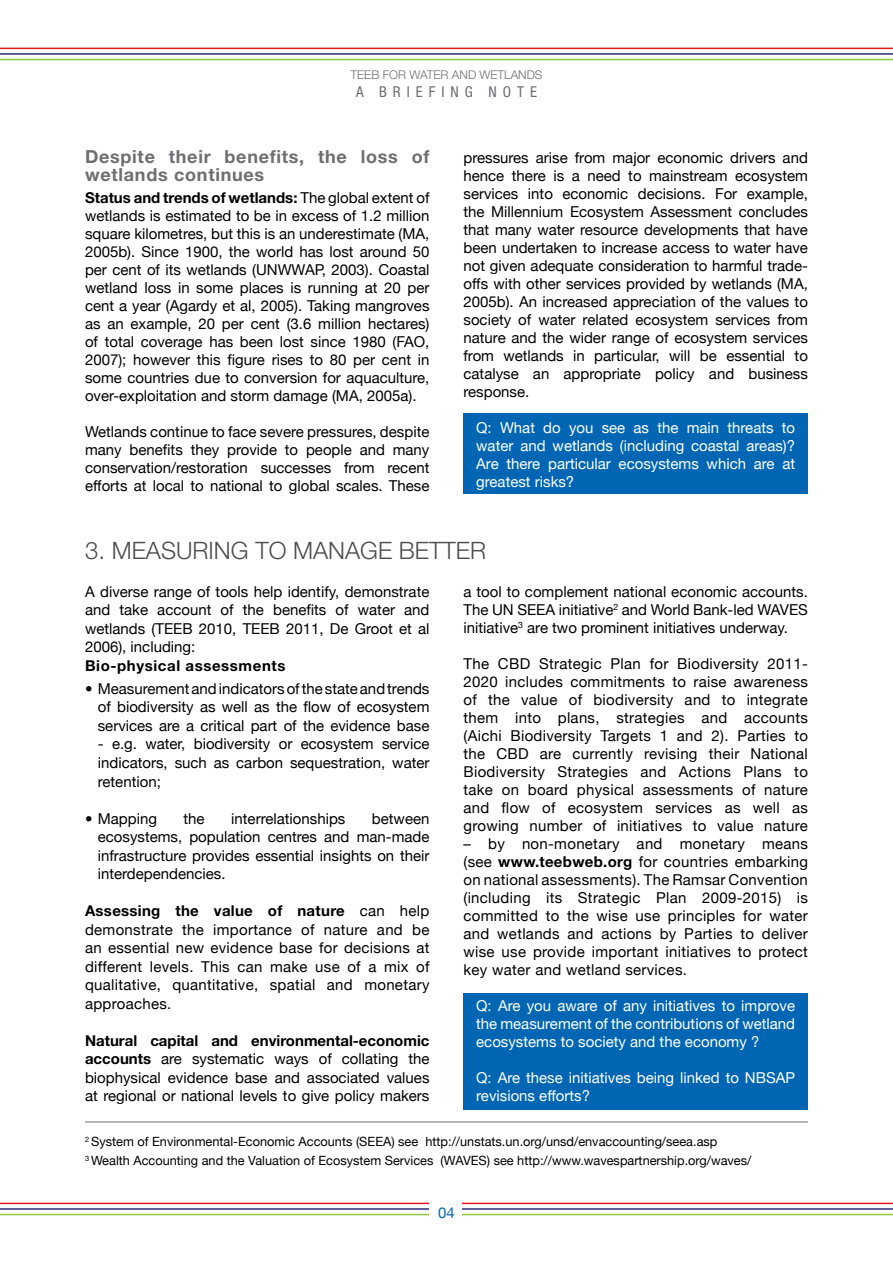
<style>
.page{position:relative;width:893px;height:1263px;background:#fff}
.page>*{position:absolute;margin:0;border:0;box-sizing:border-box;transform-origin:0 0}
.t1{font:300 24px "Helvetica Neue";color:#4d4d4f}
.t2{font:700 18px/18px "Helvetica Neue";letter-spacing:.04em;color:#6d6e71}
.t3{font:15px/18px "Helvetica Neue";color:#000;text-align:justify}
.t4{font:15px/18px "Helvetica Neue";color:#fff;text-align:justify}
.t5{font:700 15px "Helvetica Neue";letter-spacing:.04em;color:#000}
.t6{font:condensed 15px "Helvetica Neue";color:#6d6e71}
.t7{font:15px "Helvetica Neue";color:#0066b3}
.t8{font:12.75px/18.8px "Helvetica Neue";color:#000}
.t9{font:300 12px "Helvetica Neue";color:#6d6e71}
.s1{font-weight:700}
</style>
<div class="page">
<div style="left:463px;top:414px;width:344px;height:80px;background:#0066b3"></div>
<div style="left:463px;top:994px;width:345px;height:116px;background:#0066b3"></div>
<hr style="left:0;top:59px;width:893px;height:1px;background:#8dc63f">
<hr style="left:0;top:48px;width:893px;height:1px;background:#e11b22">
<hr style="left:0;top:53px;width:893px;height:2px;background:#2c2b7c">
<hr style="left:0;top:1214px;width:893px;height:1px;background:#8dc63f">
<hr style="left:0;top:1203px;width:893px;height:1px;background:#e11b22">
<hr style="left:0;top:1208px;width:893px;height:2px;background:#2c2b7c">
<div style="left:429px;top:1195px;width:33px;height:68px;background:#fff"></div>
<hr style="left:85px;top:1121px;width:723px;height:1px;background:#6d6e71">
<p class="t9" style="left:350px;top:67px;width:41px">TEEB FOR</p>
<p class="t9" style="left:409px;top:67px;width:103px">WATER AN D WETLAN</p>
<p class="t9" style="left:527px;top:67px;width:17px">DS</p>
<p class="t6" style="left:356px;top:83px;width:48px">A B RIE</p>
<p class="t6" style="left:429px;top:83px;width:87px">FIN G NOTE</p>
<p class="t2" style="left:85px;top:147px;width:346px">Despite their benefits, the loss of wetlands continues</p>
<p class="t3" style="left:85px;top:189px;width:346px"><span class="s1">Status and trends of wetlands:</span> The global extent of wetlands is estimated to be in excess of 1.2 million square kilometres, but this is an underestimate (MA, 2005b). Since 1900, the world has lost around 50 per cent of its wetlands (UNWWAP, 2003). Coastal wetland loss in some places is running at 20 per cent a year (Agardy et al, 2005). Taking mangroves as an example, 20 per cent (3.6 million hectares) of total coverage has been lost since 1980 (FAO, 2007); however this figure rises to 80 per cent in some countries due to conversion for aquaculture, over-exploitation and storm damage (MA, 2005a).</p>
<p class="t3" style="left:85px;top:423px;width:346px">Wetlands continue to face severe pressures, despite many benefits they provide to people and many conservation/restoration successes from recent efforts at local to national to global scales. These</p>
<p class="t3" style="left:463px;top:149px;width:346px">pressures arise from major economic drivers and hence there is a need to mainstream ecosystem services into economic decisions. For example, the Millennium Ecosystem Assessment concludes that many water resource developments that have been undertaken to increase access to water have not given adequate consideration to harmful trade&shy;offs with other services provided by wetlands (MA, 2005b). An increased appreciation of the values to society of water related ecosystem services from nature and the wider range of ecosystem services from wetlands in particular, will be essential to catalyse an appropriate policy and business response.</p>
<p class="t4" style="left:476px;top:419px;width:320px">Q: What do you see as the main threats to water and wetlands (including coastal areas)?<br>Are there particular ecosystems which are at greatest risks?</p>
<h1 class="t1" style="left:85px;top:536px;width:403px">3. MEASURING TO MANAGE BETTER</h1>
<p class="t3" style="left:85px;top:582px;width:346px;line-height:18.5px">A diverse range of tools help identify, demonstrate and take account of the benefits of water and wetlands (TEEB 2010, TEEB 2011, De Groot et al 2006), including:</p>
<p class="t5" style="left:85px;top:656px;width:202px">Bio-physical assessments</p>
<p class="t3" style="left:98px;top:679px;width:333px;line-height:18.5px;text-indent:-13px">• Measurement and indicators of the state and trends of biodiversity as well as the flow of ecosystem services are a critical part of the evidence base</p>
<p class="t3" style="left:98px;top:735px;width:333px;line-height:18.5px">- e.g. water, biodiversity or ecosystem service indicators, such as carbon sequestration, water retention;</p>
<p class="t3" style="left:85px;top:809px;width:73px">• Mapping</p>
<p class="t3" style="left:184px;top:809px;width:23px">the</p>
<p class="t3" style="left:231px;top:809px;width:116px">interrelationships</p>
<p class="t3" style="left:98px;top:809px;width:333px;line-height:18.5px;text-indent:274px">between ecosystems, population centres and man-made infrastructure provides essential insights on their interdependencies.</p>
<p class="t3" style="left:85px;top:901px;width:346px;line-height:18.5px"><span class="s1">Assessing the value of nature</span> can help demonstrate the importance of nature and be an essential new evidence base for decisions at different levels. This can make use of a mix of qualitative, quantitative, spatial and monetary approaches.</p>
<p class="t3" style="left:85px;top:1031px;width:346px;line-height:18.5px"><span class="s1">Natural capital and environmental-economic accounts</span> are systematic ways of collating the biophysical evidence base and associated values at regional or national levels to give policy makers</p>
<p class="t3" style="left:463px;top:582px;width:346px">a tool to complement national economic accounts.<br>The UN SEEA initiative<sup>2</sup> and World Bank-led WAVES initiative<sup>3</sup> are two prominent initiatives underway.</p>
<p class="t3" style="left:463px;top:654px;width:346px">The CBD Strategic Plan for Biodiversity 2011- 2020 includes commitments to raise awareness of the value of biodiversity and to integrate them into plans, strategies and accounts (Aichi Biodiversity Targets 1 and 2). Parties to the CBD are currently revising their National Biodiversity Strategies and Actions Plans to take on board physical assessments of nature and flow of ecosystem services as well as growing number of initiatives to value nature</p>
<p class="t3" style="left:463px;top:834px;width:346px">– by non-monetary and monetary means (see <span class="s1">www.teebweb.org</span> for countries embarking on national assessments). The Ramsar Convention (including its Strategic Plan 2009-2015) is committed to the wise use principles for water and wetlands and actions by Parties to deliver wise use provide important initiatives to protect key water and wetland services.</p>
<p class="t4" style="left:476px;top:997px;width:320px">Q: Are you aware of any initiatives to improve the measurement of the contributions of wetland ecosystems to society and the economy ?</p>
<p class="t4" style="left:476px;top:1069px;width:320px">Q: Are these initiatives being linked to NBSAP revisions efforts?</p>
<p class="t8" style="left:85px;top:1132px;width:668px"><sup>2</sup> System of Environmental-Economic Accounts (SEEA) see http://unstats.un.org/unsd/envaccounting/seea.asp<br><sup>3</sup> Wealth Accounting and the Valuation of Ecosystem Services (WAVES) see http://www.wavespartnership.org/waves/</p>
<p class="t7" style="left:438px;top:1203px;width:18px">04</p>
</div>
